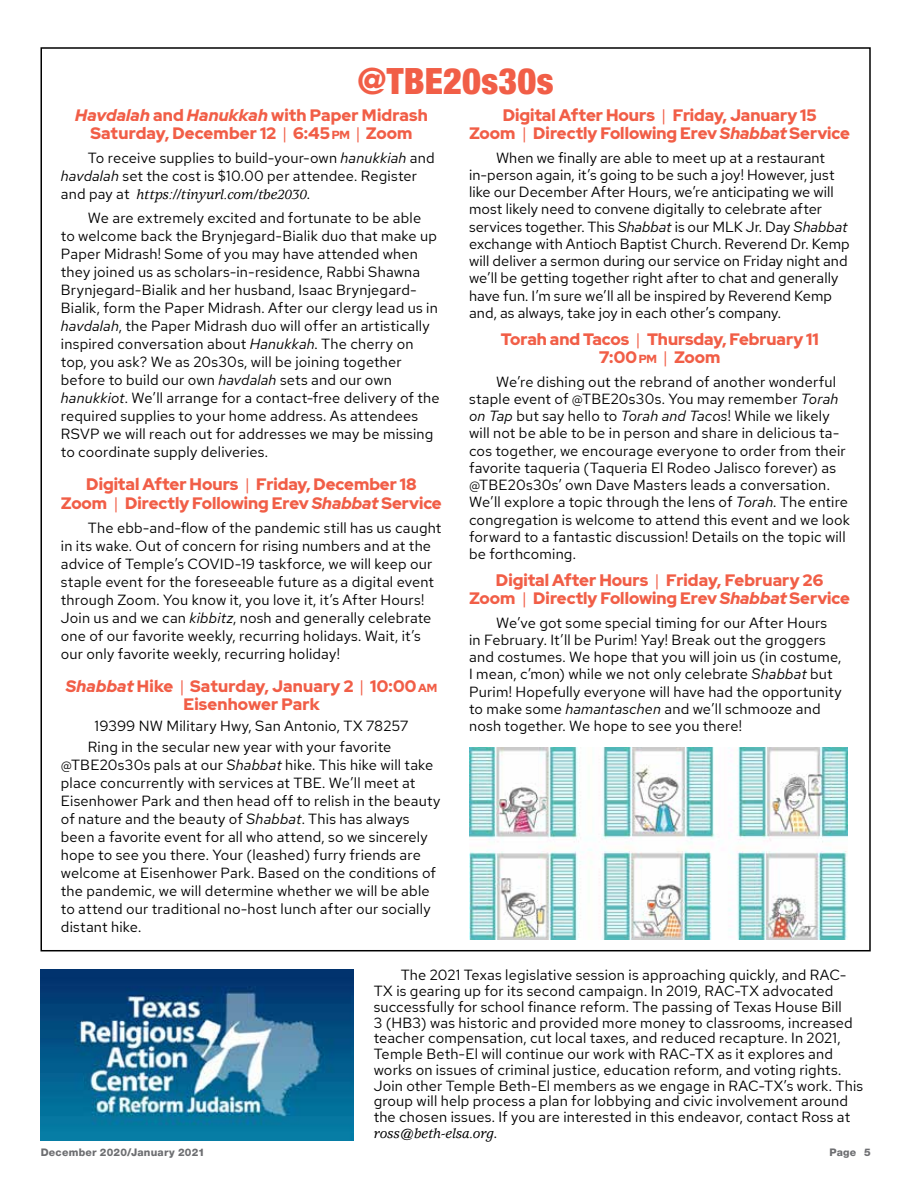
<style>
.page{position:relative;width:918px;height:1188px;background:#fff}
.page>*{position:absolute;margin:0;border:0;box-sizing:border-box;transform-origin:0 0}
.t1{font:900 condensed 36.3px "Helvetica Neue LT Std";letter-spacing:.005em;color:#f15e47}
.t2{font:900 16.65px "Red Hat Display";color:#f15e47}
.t3{font:900 16.5px/18.1px "Red Hat Display";color:#f15e47;text-align:center}
.t4{font:14.7px/18px "Red Hat Text";letter-spacing:.01em;color:#000}
.t5{font:italic 500 14.7px "Usherwood";letter-spacing:-.005em;color:#000}
.t6{font:800 10.5px "Helvetica Neue LT Std";letter-spacing:.02em;color:#6d6e71}
.s1{font-style:italic}
.s2{font-weight:400;font-size:16.65px}
.s3{font-size:16.65px}
.s4{font-size:11.7px}
.s5{font-family:"Red Hat Text";font-weight:400;font-style:normal}
.s6{font-weight:400}
.s7{font-size:16.5px}
</style>
<div class="page">
<img style="left:469px;top:747px;width:378px;height:192px">
<img style="left:40px;top:969px;width:314px;height:172px">
<h1 class="t1" style="left:358px;top:59px;width:198px">@TBE20s30s</h1>
<p class="t3" style="left:75px;top:106px;width:354px"><span class="s1">Havdalah</span> and <span class="s1">Hanukkah</span> with Paper Midrash<br>Saturday, December 12 <span class="s2">|</span> <span class="s3">6:45</span><span class="s4">PM</span> <span class="s2">|</span> Zoom</p>
<p class="t4" style="left:61px;top:149px;width:375px;text-indent:27px">To receive supplies to build-your-own <span class="s1">hanukkiah</span> and <span class="s1">havdalah</span> set the cost is $10.00 per attendee. Register</p>
<p class="t5" style="left:61px;top:187px;width:251px"><span class="s5">and pay at</span> https://tinyurl.com/tbe2030<span class="s5">.</span></p>
<p class="t4" style="left:61px;top:209px;width:380px;text-indent:27px">We are extremely excited and fortunate to be able<br>to welcome back the Brynjegard-Bialik duo that make up Paper Midrash! Some of you may have attended when they joined us as scholars-in-residence, Rabbi Shawna Brynjegard-Bialik and her husband, Isaac Brynjegard-Bialik, form the Paper Midrash. After our clergy lead us in <span class="s1">havdalah</span>, the Paper Midrash duo will offer an artistically inspired conversation about <span class="s1">Hanukkah</span>. The cherry on top, you ask? We as 20s30s, will be joining together before to build our own <span class="s1">havdalah</span> sets and our own <span class="s1">hanukkiot</span>. We’ll arrange for a contact-free delivery of the required supplies to your home address. As attendees RSVP we will reach out for addresses we may be missing to coordinate supply deliveries.</p>
<p class="t2" style="left:86px;top:474px;width:332px">Digital After Hours <span class="s6">|</span> <span class="s7">Friday, December 18</span></p>
<p class="t3" style="left:61px;top:494px;width:382px">Zoom <span class="s2">|</span> Directly Following Erev <span class="s1">Shabbat</span> Service</p>
<p class="t4" style="left:61px;top:518px;width:382px;text-indent:27px">The ebb-and-flow of the pandemic still has us caught in its wake. Out of concern for rising numbers and at the advice of Temple’s COVID-19 taskforce, we will keep our staple event for the foreseeable future as a digital event through Zoom. You know it, you love it, it’s After Hours!<br>Join us and we can <span class="s1">kibbitz</span>, nosh and generally celebrate one of our favorite weekly, recurring holidays. Wait, it’s our only favorite weekly, recurring holiday!</p>
<p class="t3" style="left:66px;top:677px;width:373px"><span class="s1">Shabbat</span> Hike <span class="s2">|</span> Saturday, January 2 <span class="s2">|</span> <span class="s3">10:00</span><span class="s4">AM<br></span>Eisenhower Park</p>
<p class="t4" style="left:88px;top:715px;width:322px;line-height:21px;text-indent:7px">19399 NW Military Hwy, San Antonio, TX 78257<br>Ring in the secular new year with your favorite</p>
<p class="t4" style="left:61px;top:755px;width:381px">@TBE20s30s pals at our <span class="s1">Shabbat</span> hike. This hike will take place concurrently with services at TBE. We’ll meet at Eisenhower Park and then head off to relish in the beauty of nature and the beauty of <span class="s1">Shabbat</span>. This has always been a favorite event for all who attend, so we sincerely hope to see you there. Your (leashed) furry friends are welcome at Eisenhower Park. Based on the conditions of the pandemic, we will determine whether we will be able to attend our traditional no-host lunch after our socially distant hike.</p>
<p class="t2" style="left:503px;top:105px;width:316px">Digital After Hours <span class="s6">|</span> <span class="s7">Friday, January 15</span></p>
<p class="t3" style="left:469px;top:125px;width:382px">Zoom <span class="s2">|</span> Directly Following Erev <span class="s1">Shabbat</span> Service</p>
<p class="t4" style="left:469px;top:149px;width:382px;line-height:17.2px;text-indent:27px">When we finally are able to meet up at a restaurant in-person again, it’s going to be such a joy! However, just like our December After Hours, we’re anticipating we will most likely need to convene digitally to celebrate after services together. This <span class="s1">Shabbat</span> is our MLK Jr. Day <span class="s1">Shabbat </span>exchange with Antioch Baptist Church. Reverend Dr. Kemp will deliver a sermon during our service on Friday night and we’ll be getting together right after to chat and generally have fun. I’m sure we’ll all be inspired by Reverend Kemp and, as always, take joy in each other’s company.</p>
<p class="t3" style="left:501px;top:330px;width:319px">Torah and Tacos <span class="s2">|</span> Thursday, February 11</p>
<p class="t2" style="left:599px;top:347px;width:123px">7:00<span class="s4">PM</span> <span class="s6">|</span> <span class="s7">Zoom</span></p>
<p class="t4" style="left:469px;top:373px;width:383px;line-height:17.2px;text-indent:27px">We’re dishing out the rebrand of another wonderful staple event of @TBE20s30s. You may remember <span class="s1">Torah on Tap</span> but say hello to <span class="s1">Torah and Tacos</span>! While we likely will not be able to be in person and share in delicious ta&shy;cos together, we encourage everyone to order from their favorite taqueria (Taqueria El Rodeo Jalisco forever) as @TBE20s30s’ own Dave Masters leads a conversation.<br>We’ll explore a topic through the lens of <span class="s1">Torah</span>. The entire congregation is welcome to attend this event and we look forward to a fantastic discussion! Details on the topic will be forthcoming.</p>
<p class="t2" style="left:496px;top:569px;width:329px">Digital After Hours <span class="s6">|</span> <span class="s7">Friday, February 26</span></p>
<p class="t3" style="left:469px;top:589px;width:382px">Zoom <span class="s2">|</span> Directly Following Erev <span class="s1">Shabbat</span> Service</p>
<p class="t4" style="left:469px;top:614px;width:374px;line-height:17.2px;text-indent:27px">We’ve got some special timing for our After Hours in February. It’ll be Purim! Yay! Break out the groggers and costumes. We hope that you will join us (in costume, I mean, c’mon) while we not only celebrate <span class="s1">Shabbat</span> but Purim! Hopefully everyone will have had the opportunity to make some <span class="s1">hamantaschen</span> and we’ll schmooze and nosh together. We hope to see you there!</p>
<p class="t4" style="left:374px;top:967px;width:491px;line-height:15.8px;text-indent:27px">The 2021 Texas legislative session is approaching quickly, and RAC-TX is gearing up for its second campaign. In 2019, RAC-TX advocated successfully for school finance reform. The passing of Texas House Bill<br>3 (HB3) was historic and provided more money to classrooms, increased teacher compensation, cut local taxes, and reduced recapture. In 2021, Temple Beth-El will continue our work with RAC-TX as it explores and works on issues of criminal justice, education reform, and voting rights.<br>Join other Temple Beth-El members as we engage in RAC-TX’s work. This group will help process a plan for lobbying and civic involvement around the chosen issues. If you are interested in this endeavor, contact Ross at</p>
<p class="t5" style="left:374px;top:1125px;width:125px">ross@beth-elsa.org<span class="s5">.</span></p>
<p class="t6" style="left:41px;top:1146px;width:165px">December 2020/January 2021</p>
<p class="t6" style="left:829px;top:1146px;width:43px">Page 5</p>
</div>
